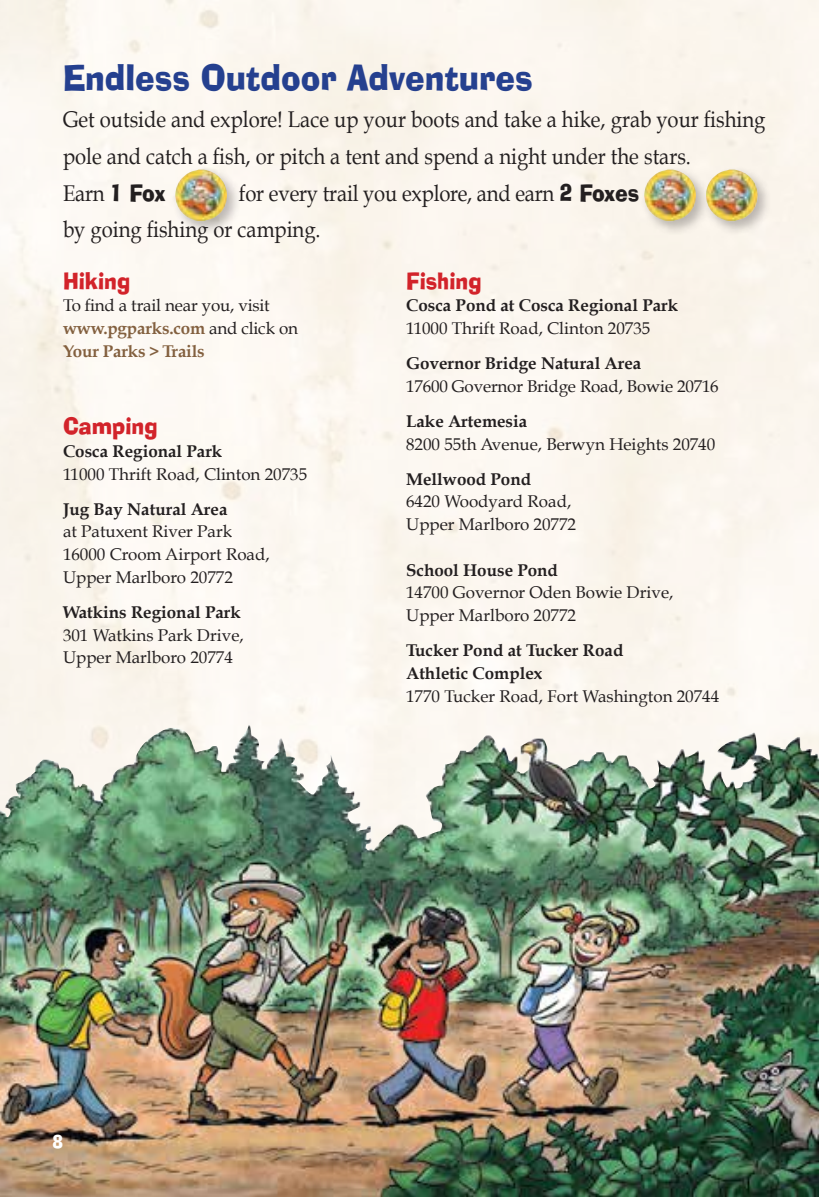
<style>
.page{position:relative;width:819px;height:1197px;background:#fff}
.page>*{position:absolute;margin:0;border:0;box-sizing:border-box;transform-origin:0 0}
.t1{font:35px "Ad Lib BT";color:#25408f;scale:.89 1}
.t2{font:22.75px/36.8px "Book Antiqua";color:#231f20;scale:.89 1}
.t3{font:22.75px "Ad Lib BT";color:#d2232a;scale:.89 1}
.t4{font:17.5px "Ad Lib BT";color:#fff;scale:.89 1}
.t5{font:16.97px/22.8px "Book Antiqua";color:#231f20}
.t6{font:700 16.97px/22.8px "Book Antiqua";color:#231f20}
.s1{font-family:"Ad Lib BT"}
.s2{font-weight:700;color:#83603f}
</style>
<div class="page">
<div style="left:171px;top:166px;width:70px;height:69px;background:#231f20;opacity:.3"></div>
<img style="left:175px;top:170px;width:53px;height:51px">
<div style="left:640px;top:166px;width:70px;height:69px;background:#231f20;opacity:.3"></div>
<img style="left:644px;top:170px;width:53px;height:51px">
<div style="left:702px;top:166px;width:70px;height:69px;background:#231f20;opacity:.3"></div>
<img style="left:705px;top:170px;width:53px;height:51px">
<img style="left:0;top:725px;width:819px;height:472px">
<h1 class="t1" style="left:63px;top:56px;width:529px">Endless Outdoor Adventures</h1>
<h2 class="t2" style="left:63px;top:101px;width:791px">Get outside and explore! Lace up your boots and take a hike, grab your fishing pole and catch a fish, or pitch a tent and spend a night under the stars.<br>Earn <span class="s1">1 Fox</span></h2>
<h2 class="t2" style="left:63px;top:175px;width:649px;text-indent:176px">for every trail you explore, and earn <span class="s1">2 Foxes </span>by going fishing or camping.</h2>
<h2 class="t3" style="left:63px;top:266px;width:77px">Hiking</h2>
<p class="t5" style="left:63px;top:294px;width:237px">To find a trail near you, visit <span class="s2">www.pgparks.com</span> and click on<br><span class="s2">Your Parks &gt; Trails</span></p>
<h2 class="t3" style="left:406px;top:266px;width:86px">Fishing</h2>
<p class="t6" style="left:406px;top:295px;width:274px">Cosca Pond at Cosca Regional Park</p>
<p class="t5" style="left:406px;top:317px;width:246px">11000 Thrift Road, Clinton 20735</p>
<p class="t6" style="left:406px;top:352px;width:237px">Governor Bridge Natural Area</p>
<p class="t5" style="left:406px;top:375px;width:314px">17600 Governor Bridge Road, Bowie 20716</p>
<p class="t6" style="left:406px;top:410px;width:123px">Lake Artemesia</p>
<p class="t5" style="left:406px;top:433px;width:311px">8200 55th Avenue, Berwyn Heights 20740</p>
<p class="t6" style="left:406px;top:468px;width:126px">Mellwood Pond</p>
<p class="t5" style="left:406px;top:490px;width:171px">6420 Woodyard Road,<br>Upper Marlboro 20772</p>
<p class="t6" style="left:406px;top:559px;width:153px">School House Pond</p>
<p class="t5" style="left:406px;top:581px;width:269px">14700 Governor Oden Bowie Drive,<br>Upper Marlboro 20772</p>
<p class="t6" style="left:406px;top:639px;width:219px">Tucker Pond at Tucker Road<br>Athletic Complex</p>
<p class="t5" style="left:406px;top:685px;width:315px">1770 Tucker Road, Fort Washington 20744</p>
<h2 class="t3" style="left:63px;top:412px;width:108px">Camping</h2>
<p class="t6" style="left:63px;top:440px;width:161px">Cosca Regional Park</p>
<p class="t5" style="left:63px;top:462px;width:246px">11000 Thrift Road, Clinton 20735</p>
<p class="t6" style="left:63px;top:498px;width:166px">Jug Bay Natural Area</p>
<p class="t5" style="left:63px;top:520px;width:208px">at Patuxent River Park<br>16000 Croom Airport Road,<br>Upper Marlboro 20772</p>
<p class="t6" style="left:63px;top:601px;width:179px">Watkins Regional Park</p>
<p class="t5" style="left:63px;top:623px;width:182px">301 Watkins Park Drive,<br>Upper Marlboro 20774</p>
<p class="t4" style="left:52px;top:1130px;width:13px">8</p>
</div>
